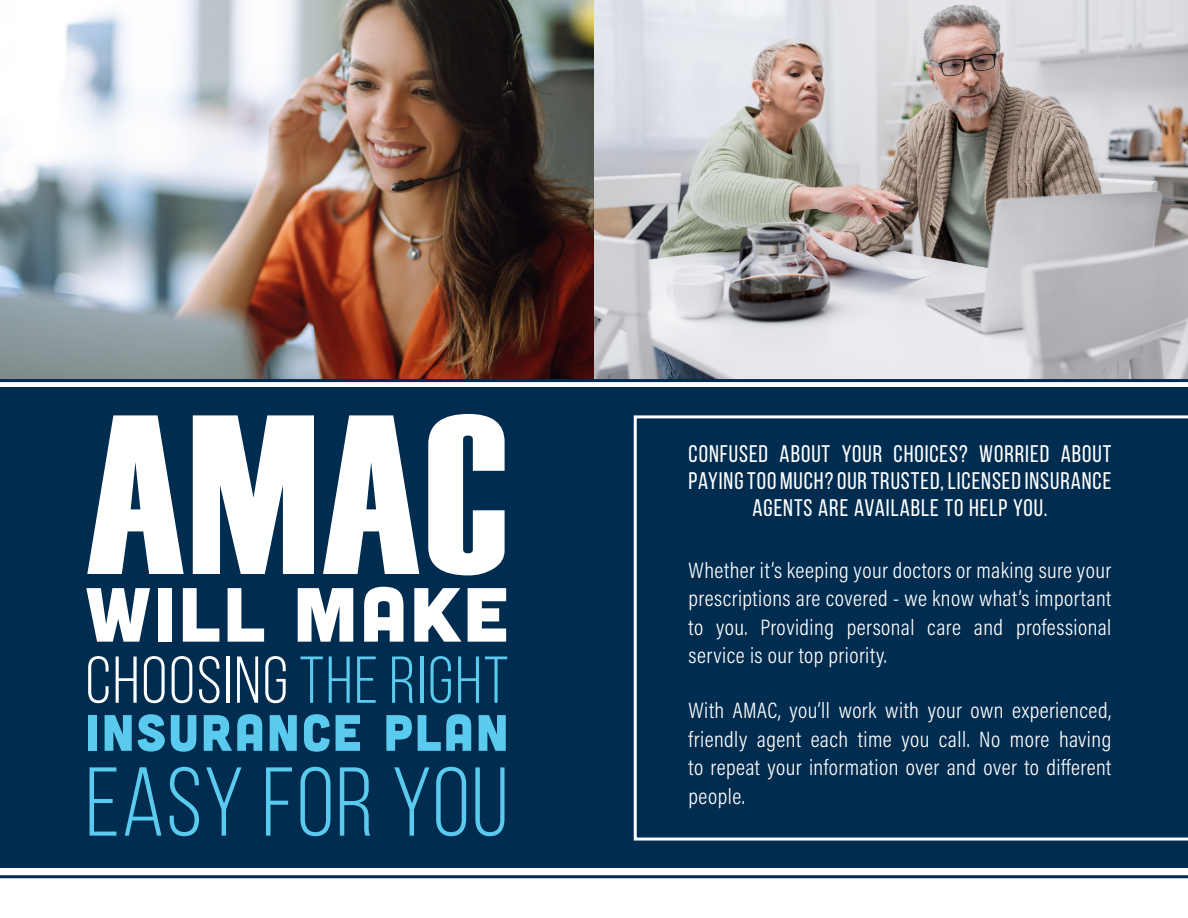
<style>
.page{position:relative;width:1188px;height:918px;background:#fff}
.page>*{position:absolute;margin:0;border:0;box-sizing:border-box;transform-origin:0 0}
.t1{font:226.5px "Haettenschweiler";color:#fff}
.t2{font:97.5px "Bebas Neue";letter-spacing:.02em;color:#5acbee}
.t3{font:76.5px "Cubano Sharp";letter-spacing:.04em;color:#fff;scale:1.05 1}
.t4{font:66.15px "Bebas Neue";letter-spacing:.03em;color:#fff}
.t5{font:51px "Cubano Sharp";letter-spacing:.05em;color:#5acbee}
.t6{font:24px/27px "Bebas Neue";letter-spacing:.04em;color:#fff;text-align:center}
.t7{font:300 22.5px/28.5px "Acumin Pro Cond";letter-spacing:.02em;color:#fff;text-align:justify}
.s1{color:#5acbee}
</style>
<div class="page">
<img style="left:0;top:0;width:1188px;height:379px">
<div style="left:0;top:388px;width:1188px;height:480px;background:#002c4f"></div>
<svg style="left:634px;top:415px;width:554px;height:426px"></svg>
<hr style="left:0;top:379px;width:1188px;height:3px;background:#002c4f">
<hr style="left:0;top:875px;width:1188px;height:3px;background:#002c4f">
<p class="t1" style="left:86px;top:341px;width:424px">AMAC</p>
<p class="t3" style="left:86px;top:565px;width:404px">WILL MAKE</p>
<p class="t4" style="left:86px;top:645px;width:424px">CHOOSING <span class="s1">THE RIGHT</span></p>
<p class="t5" style="left:86px;top:700px;width:424px">INSURANCE PLAN</p>
<p class="t2" style="left:86px;top:750px;width:424px">EASY FOR YOU</p>
<p class="t6" style="left:689px;top:440px;width:424px">CONFUSED ABOUT YOUR CHOICES? WORRIED ABOUT<br>PAYING TOO MUCH? OUR TRUSTED, LICENSED INSURANCE<br>AGENTS ARE AVAILABLE TO HELP YOU.</p>
<p class="t7" style="left:689px;top:556px;width:424px">Whether it’s keeping your doctors or making sure your prescriptions are covered - we know what’s important to you. Providing personal care and professional service is our top priority.</p>
<p class="t7" style="left:689px;top:696px;width:424px">With AMAC, you’ll work with your own experienced, friendly agent each time you call. No more having to repeat your information over and over to different people.</p>
</div>
